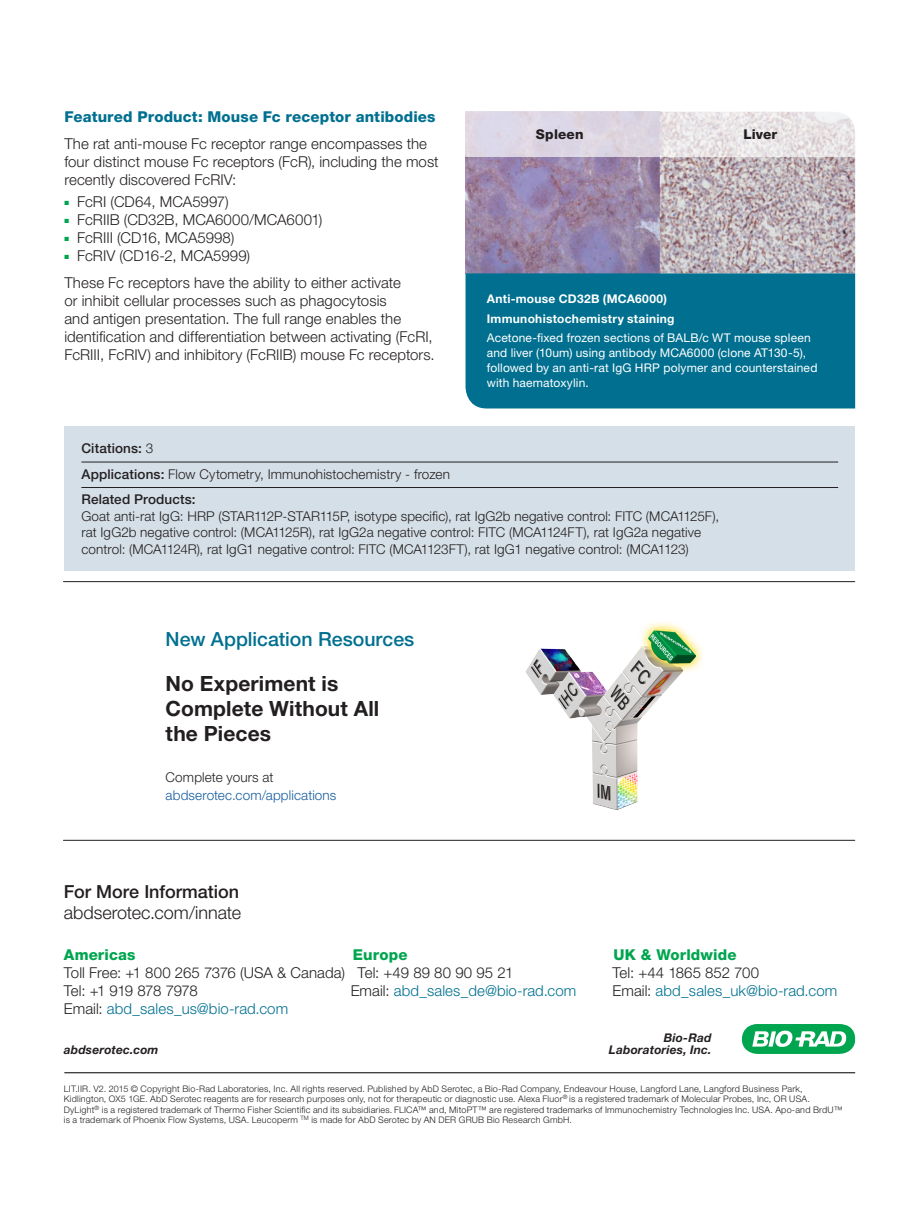
<style>
.page{position:relative;width:919px;height:1217px;background:#fff}
.page>*{position:absolute;margin:0;border:0;box-sizing:border-box;transform-origin:0 0}
._06_body{font:700 21px/25.2px "Helvetica Neue LT Std";letter-spacing:.005em;color:#231f20}
.t1{font:500 19.5px "Helvetica Neue LT Std";color:#017090}
._06_body-2{font:300 18px "Helvetica Neue LT Std";color:#231f20}
._06_body-3{font:500 18px "Helvetica Neue LT Std";color:#231f20}
._06_body-4{font:300 15px/18px "Helvetica Neue LT Std";letter-spacing:.005em;color:#231f20}
._06_body-5{font:300 15px "Helvetica Neue LT Std";letter-spacing:.005em;color:#017090}
.t2{font:800 15px "Helvetica Neue LT Std";letter-spacing:.01em;color:#017090}
._06_body-6{font:800 15px "Helvetica Neue LT Std";letter-spacing:.01em;color:#00a54f}
._06_body-7{font:300 15px "Helvetica Neue LT Std";letter-spacing:-.03em;color:#231f20}
._06_body-8{font:300 13.5px/16.5px "Helvetica Neue LT Std";letter-spacing:.005em;color:#231f20}
._06_body-9{font:300 13.5px "Helvetica Neue LT Std";letter-spacing:.01em;color:#175d9e}
.t3{font:800 13.5px "Helvetica Neue LT Std";letter-spacing:.015em;color:#231f20}
.t4{font:500 13.5px "Helvetica Neue LT Std";letter-spacing:.01em;color:#231f20}
.t5{font:12px/15px "Helvetica Neue LT Std";letter-spacing:.015em;color:#fff}
.t6{font:700 12px "Helvetica Neue LT Std";letter-spacing:.025em;color:#fff}
._06_body-10{font:italic 700 12px "Helvetica Neue LT Std";letter-spacing:.015em;color:#231f20}
.t7{font:300 9px/10.5px "Helvetica Neue LT Std";letter-spacing:.025em;color:#231f20}
.s1{color:#00a54f}
.s2{font-weight:300}
.s3{font-weight:500}
.s4{color:#231f20}
</style>
<div class="page">
<hr style="left:64px;top:1071px;width:791px;height:1px;background:#231f20">
<svg style="left:741px;top:1024px;width:115px;height:29px"></svg>
<img style="left:525px;top:622px;width:178px;height:188px">
<img style="left:465px;top:157px;width:390px;height:116px">
<svg style="left:465px;top:112px;width:390px;height:45px;background:#e2dde4"></svg>
<hr style="left:63px;top:839px;width:791px;height:1px;background:#231f20">
<hr style="left:63px;top:581px;width:791px;height:1px;background:#231f20">
<div style="left:64px;top:426px;width:791px;height:144px;background:#d5dfe7"></div>
<hr style="left:81px;top:461px;width:757px;height:1px;background:#231f20">
<hr style="left:81px;top:487px;width:757px;height:1px;background:#231f20">
<div style="left:465px;top:273px;width:390px;height:135px;background:#017090"></div>
<p class="t2" style="left:64px;top:108px;width:373px">Featured Product: Mouse Fc receptor antibodies</p>
<p class="_06_body-4" style="left:64px;top:134px;width:376px">The rat anti-mouse Fc receptor range encompasses the four distinct mouse Fc receptors (FcR), including the most recently discovered FcRIV:</p>
<p class="_06_body-4" style="left:64px;top:192px;width:166px"><span class="s1">■</span> FcRI (CD64, MCA5997)</p>
<p class="_06_body-4" style="left:64px;top:210px;width:259px"><span class="s1">■</span> FcRIIB (CD32B, MCA6000/MCA6001)</p>
<p class="_06_body-4" style="left:64px;top:228px;width:171px"><span class="s1">■</span> FcRIII (CD16, MCA5998)</p>
<p class="_06_body-4" style="left:64px;top:246px;width:187px"><span class="s1">■</span> FcRIV (CD16-2, MCA5999)</p>
<p class="_06_body-4" style="left:64px;top:273px;width:372px">These Fc receptors have the ability to either activate<br>or inhibit cellular processes such as phagocytosis<br>and antigen presentation. The full range enables the identification and differentiation between activating (FcRI, FcRIII, FcRIV) and inhibitory (FcRIIB) mouse Fc receptors.</p>
<p class="t3" style="left:536px;top:127px;width:49px">Spleen</p>
<p class="t3" style="left:743px;top:127px;width:35px">Liver</p>
<p class="t6" style="left:486px;top:291px;width:182px">Anti-mouse CD32B (MCA6000)</p>
<p class="t6" style="left:486px;top:311px;width:189px">Immunohistochemistry staining</p>
<p class="t5" style="left:486px;top:330px;width:332px">Acetone-fixed frozen sections of BALB/c WT mouse spleen and liver (10um) using antibody MCA6000 (clone AT130-5), followed by an anti-rat IgG HRP polymer and counterstained with haematoxylin.</p>
<p class="t4" style="left:81px;top:440px;width:73px">Citations: <span class="s2">3</span></p>
<p class="_06_body-8" style="left:81px;top:465px;width:370px"><span class="s3">Applications:</span> Flow Cytometry, Immunohistochemistry - frozen</p>
<p class="_06_body-8" style="left:81px;top:490px;width:639px"><span class="s3">Related Products:<br></span>Goat anti-rat IgG: HRP (STAR112P-STAR115P, isotype specific), rat IgG2b negative control: FITC (MCA1125F), rat IgG2b negative control: (MCA1125R), rat IgG2a negative control: FITC (MCA1124FT), rat IgG2a negative control: (MCA1124R), rat IgG1 negative control: FITC (MCA1123FT), rat IgG1 negative control: (MCA1123)</p>
<p class="t1" style="left:166px;top:626px;width:250px">New Application Resources</p>
<p class="_06_body" style="left:166px;top:670px;width:215px">No Experiment is<br>Complete Without All the Pieces</p>
<p class="_06_body-8" style="left:166px;top:768px;width:109px">Complete yours at</p>
<p class="_06_body-9" style="left:166px;top:786px;width:172px">abdserotec.com/applications</p>
<p class="_06_body-3" style="left:64px;top:880px;width:177px">For More Information</p>
<p class="_06_body-2" style="left:64px;top:901px;width:179px">abdserotec.com/innate</p>
<p class="_06_body-6" style="left:64px;top:945px;width:73px">Americas</p>
<p class="_06_body-6" style="left:353px;top:945px;width:56px">Europe</p>
<p class="_06_body-6" style="left:613px;top:945px;width:124px">UK &amp; Worldwide</p>
<p class="_06_body-4" style="left:64px;top:962px;width:451px">Toll Free: +1 800 265 7376 (USA &amp; Canada) Tel: +49 89 80 90 95 21</p>
<p class="_06_body-4" style="left:612px;top:962px;width:148px">Tel: +44 1865 852 700</p>
<p class="_06_body-7" style="left:64px;top:980px;width:135px">Tel: +1 919 878 7978</p>
<p class="_06_body-5" style="left:350px;top:980px;width:227px"><span class="s4">Email:</span> abd_sales_de@bio-rad.com</p>
<p class="_06_body-5" style="left:612px;top:980px;width:226px"><span class="s4">Email:</span> abd_sales_uk@bio-rad.com</p>
<p class="_06_body-5" style="left:64px;top:998px;width:226px"><span class="s4">Email:</span> abd_sales_us@bio-rad.com</p>
<p class="_06_body-10" style="left:663px;top:1029px;width:49px">Bio-Rad</p>
<p class="_06_body-10" style="left:64px;top:1041px;width:96px">abdserotec.com</p>
<p class="_06_body-10" style="left:609px;top:1041px;width:104px">Laboratories, Inc.</p>
<p class="t7" style="left:64px;top:1082px;width:780px">LIT.IIR. V2. 2015 © Copyright Bio-Rad Laboratories, Inc. All rights reserved. Published by AbD Serotec, a Bio-Rad Company, Endeavour House, Langford Lane, Langford Business Park, Kidlington, OX5 1GE. AbD Serotec reagents are for research purposes only, not for therapeutic or diagnostic use. Alexa Fluor<sup>®</sup> is a registered trademark of Molecular Probes, Inc, OR USA.<br>DyLight<sup>®</sup> is a registered trademark of Thermo Fisher Scientific and its subsidiaries. FLICA™ and, MitoPT™ are registered trademarks of Immunochemistry Technologies Inc. USA. Apo-and BrdU™ is a trademark of Phoenix Flow Systems, USA. Leucoperm <sup>TM</sup> is made for AbD Serotec by AN DER GRUB Bio Research GmbH.</p>
</div>
